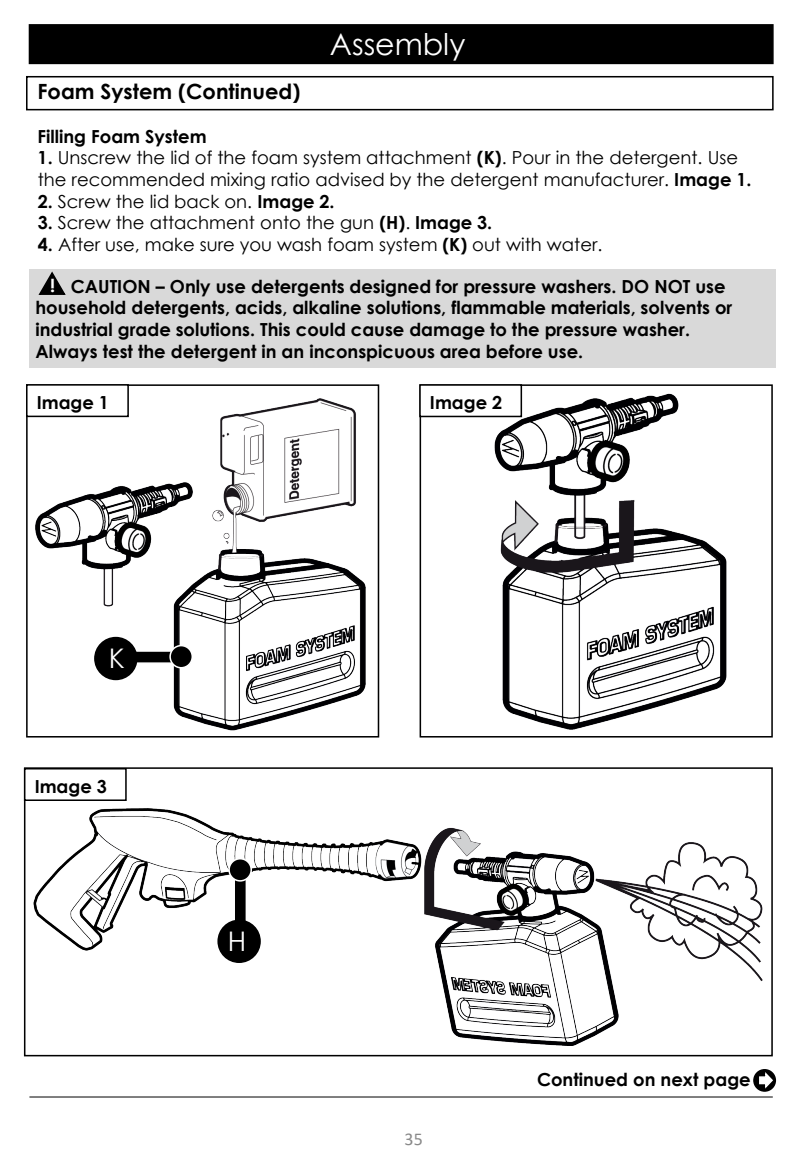
<style>
.page{position:relative;width:810px;height:1170px;background:#fff}
.page>*{position:absolute;margin:0;border:0;box-sizing:border-box;transform-origin:0 0}
.t1{font:30px "Century Gothic";color:#fff}
.t2{font:27px "Century Gothic";color:#fff}
.t3{font:700 21px "Century Gothic";color:#000}
.t4{font:700 18px/21.6px "Century Gothic";color:#000}
.t5{font:18px/21.6px "Century Gothic";color:#000}
.t6{font:18px "Calibri";color:#898989}
.s1{font-weight:700}
.s2{color:#fff}
</style>
<div class="page">
<hr style="left:29px;top:1097px;width:744px;height:1px;background:#000">
<div style="left:29px;top:24px;width:745px;height:40px;background:#000;border:2px solid #000"></div>
<div style="left:26px;top:76px;width:748px;height:34px;background:#fff;border:2px solid #000"></div>
<div style="left:754px;top:1070px;width:21px;height:21px;background:#000;border-radius:50%"></div>
<div style="left:753px;top:1069px;width:23px;height:23px;border:2px solid #000;border-radius:50%"></div>
<svg style="left:758px;top:1070px;width:16px;height:21px"></svg>
<img style="left:34px;top:808px;width:729px;height:238px">
<img style="left:34px;top:399px;width:332px;height:332px">
<img style="left:379px;top:384px;width:348px;height:352px">
<div style="left:26px;top:384px;width:353px;height:354px;border:2px solid #000"></div>
<div style="left:420px;top:384px;width:353px;height:354px;border:2px solid #000"></div>
<div style="left:24px;top:767px;width:749px;height:289px;border:2px solid #000"></div>
<div style="left:104px;top:650px;width:77px;height:14px;background:#000;border:2px solid #fff"></div>
<div style="left:170px;top:646px;width:22px;height:22px;background:#000;border-radius:50%"></div>
<div style="left:169px;top:645px;width:24px;height:24px;border:2px solid #fff;border-radius:50%"></div>
<div style="left:95px;top:638px;width:42px;height:41px;background:#000;border-radius:50%"></div>
<div style="left:94px;top:637px;width:44px;height:43px;border:2px solid #000;border-radius:50%"></div>
<div style="left:49px;top:398px;width:144px;height:47px;background:#fff"></div>
<div style="left:29px;top:269px;width:746px;height:99px;background:#d9d9d9"></div>
<svg style="left:38px;top:271px;width:28px;height:24px"></svg>
<div style="left:233px;top:868px;width:14px;height:78px;background:#000;border:2px solid #fff"></div>
<div style="left:229px;top:859px;width:22px;height:22px;background:#000;border-radius:50%"></div>
<div style="left:228px;top:858px;width:24px;height:24px;border:2px solid #fff;border-radius:50%"></div>
<div style="left:218px;top:920px;width:42px;height:42px;background:#000;border-radius:50%"></div>
<div style="left:217px;top:920px;width:44px;height:43px;border:2px solid #000;border-radius:50%"></div>
<div style="left:58px;top:419px;width:162px;height:47px;background:#fff"></div>
<div style="left:26px;top:384px;width:103px;height:33px;background:#fff;border:2px solid #000"></div>
<div style="left:419px;top:384px;width:103px;height:33px;background:#fff;border:2px solid #000"></div>
<div style="left:24px;top:768px;width:103px;height:33px;background:#fff;border:2px solid #000"></div>
<p class="t3" style="left:38px;top:76px;width:264px">Foam System (Continued)</p>
<h1 class="t1" style="left:330px;top:24px;width:137px">Assembly</h1>
<p class="t4" style="left:38px;top:125px;width:171px">Filling Foam System</p>
<p class="t5" style="left:38px;top:147px;width:715px"><span class="s1">1.</span> Unscrew the lid of the foam system attachment <span class="s1">(K)</span>. Pour in the detergent. Use the recommended mixing ratio advised by the detergent manufacturer. <span class="s1">Image 1.</span></p>
<p class="t5" style="left:38px;top:190px;width:298px"><span class="s1">2.</span> Screw the lid back on. <span class="s1">Image 2.</span></p>
<p class="t5" style="left:38px;top:212px;width:456px"><span class="s1">3.</span> Screw the attachment onto the gun <span class="s1">(H)</span>. <span class="s1">Image 3.</span></p>
<p class="t5" style="left:38px;top:233px;width:566px"><span class="s1">4.</span> After use, make sure you wash foam system <span class="s1">(K)</span> out with water.</p>
<p class="t4" style="left:35px;top:275px;width:698px;text-indent:15px"><span class="s2">!</span> CAUTION – Only use detergents designed for pressure washers. DO NOT use household detergents, acids, alkaline solutions, flammable materials, solvents or industrial grade solutions. This could cause damage to the pressure washer.<br>Always test the detergent in an inconspicuous area before use.</p>
<p class="t4" style="left:37px;top:391px;width:74px">Image 1</p>
<p class="t4" style="left:430px;top:391px;width:74px">Image 2</p>
<h2 class="t2" style="left:109px;top:639px;width:17px">K</h2>
<p class="t4" style="left:35px;top:774px;width:74px">Image 3</p>
<h2 class="t2" style="left:228px;top:922px;width:20px">H</h2>
<p class="t6" style="left:405px;top:1126px;width:20px">35</p>
<p class="t4" style="left:537px;top:1068px;width:215px">Continued on next page</p>
</div>
